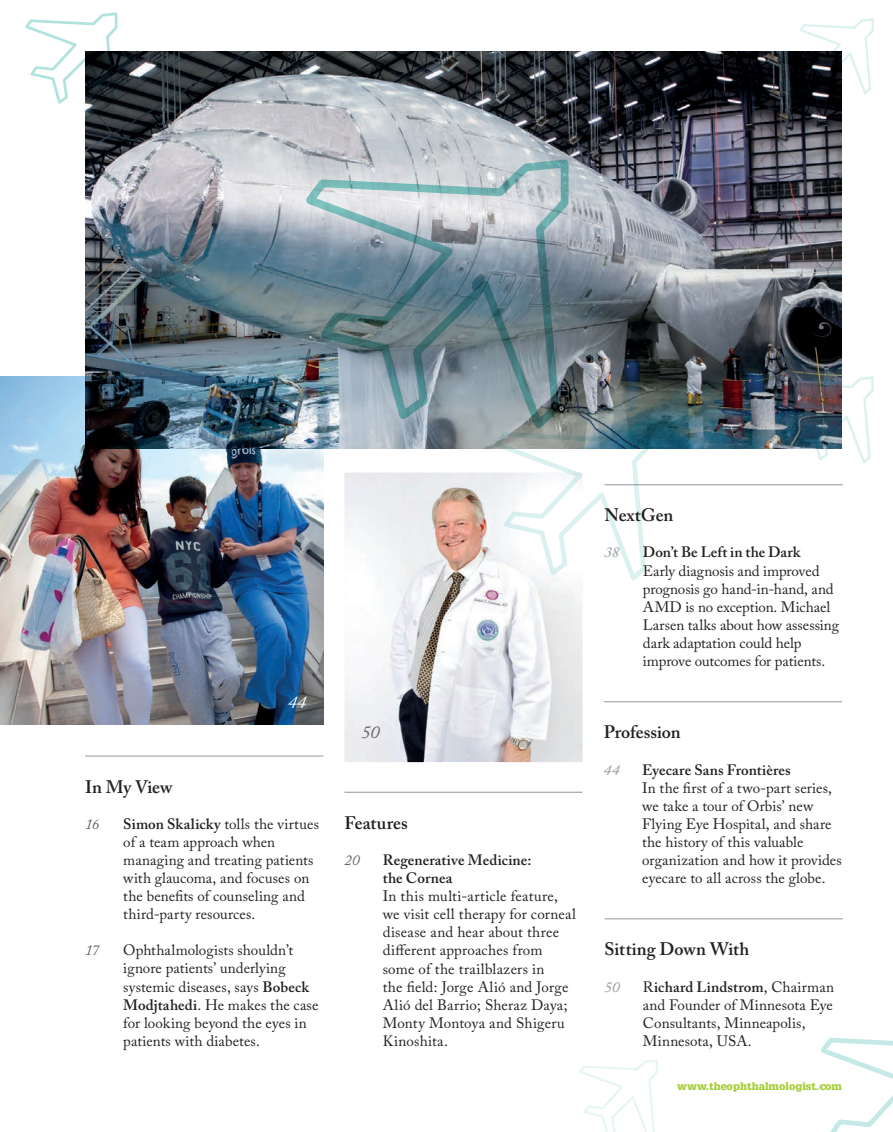
<style>
.page{position:relative;width:893px;height:1132px;background:#fff}
.page>*{position:absolute;margin:0;border:0;box-sizing:border-box;transform-origin:0 0}
.t1{font:600 18px "Adobe Caslon Pro";color:#231f20}
.t2{font:italic 18px "Adobe Caslon Pro";color:#636366}
.t3{font:italic 18px "Adobe Caslon Pro";color:#fff}
.t4{font:15px/18px "Adobe Caslon Pro";letter-spacing:.005em;color:#231f20}
.t5{font:600 15px/18.1px "Adobe Caslon Pro";letter-spacing:.005em;color:#231f20}
.t6{font:italic 15px "Adobe Caslon Pro";color:#939598}
.t7{font:italic 15px "Adobe Caslon Pro";color:#636366}
.t8{font:900 10.5px "Glypha LT Std";color:#a6ce39}
.s1{font-weight:600}
</style>
<div class="page">
<hr style="left:605px;top:484px;width:238px;height:1px;background:#939598">
<hr style="left:605px;top:918px;width:238px;height:1px;background:#939598">
<hr style="left:604px;top:701px;width:238px;height:1px;background:#939598">
<img style="left:344px;top:472px;width:239px;height:289px">
<img style="left:85px;top:51px;width:757px;height:398px">
<img style="left:0;top:376px;width:323px;height:348px">
<hr style="left:85px;top:755px;width:238px;height:1px;background:#939598">
<hr style="left:344px;top:791px;width:239px;height:1px;background:#939598">
<svg style="left:305px;top:159px;width:264px;height:269px;background:#8b9ea7"></svg>
<img style="left:788px;top:376px;width:86px;height:87px">
<svg style="left:494px;top:420px;width:157px;height:160px"></svg>
<svg style="left:25px;top:12px;width:93px;height:95px"></svg>
<svg style="left:799px;top:18px;width:75px;height:76px"></svg>
<svg style="left:820px;top:1037px;width:73px;height:94px"></svg>
<svg style="left:579px;top:1059px;width:79px;height:72px"></svg>
<p class="t3" style="left:288px;top:691px;width:19px">44</p>
<p class="t1" style="left:85px;top:775px;width:89px">In My View</p>
<p class="t7" style="left:85px;top:814px;width:16px">16</p>
<p class="t4" style="left:123px;top:814px;width:197px"><span class="s1">Simon Skalicky</span> tolls the virtues of a team approach when managing and treating patients with glaucoma, and focuses on the benefits of counseling and third-party resources.</p>
<p class="t7" style="left:85px;top:941px;width:16px">17</p>
<p class="t4" style="left:123px;top:940px;width:197px">Ophthalmologists shouldn’t ignore patients’ underlying systemic diseases, says <span class="s1">Bobeck<br>Modjtahedi</span>. He makes the case for looking beyond the eyes in patients with diabetes.</p>
<p class="t2" style="left:361px;top:721px;width:19px">50</p>
<p class="t1" style="left:344px;top:811px;width:65px">Features</p>
<p class="t7" style="left:344px;top:850px;width:17px">20</p>
<p class="t5" style="left:383px;top:850px;width:150px">Regenerative Medicine: the Cornea</p>
<p class="t4" style="left:383px;top:886px;width:195px">In this multi-article feature, we visit cell therapy for corneal disease and hear about three different approaches from some of the trailblazers in<br>the field: Jorge Alió and Jorge<br>Alió del Barrio; Sheraz Daya;<br>Monty Montoya and Shigeru<br>Kinoshita.</p>
<p class="t1" style="left:605px;top:504px;width:70px">NextGen</p>
<p class="t6" style="left:605px;top:543px;width:16px">38</p>
<p class="t5" style="left:643px;top:543px;width:159px">Don’t Be Left in the Dark</p>
<p class="t4" style="left:643px;top:561px;width:198px">Early diagnosis and improved prognosis go hand-in-hand, and<br>AMD is no exception. Michael<br>Larsen talks about how assessing dark adaptation could help improve outcomes for patients.</p>
<p class="t1" style="left:604px;top:721px;width:78px">Profession</p>
<p class="t6" style="left:604px;top:760px;width:17px">44</p>
<p class="t5" style="left:642px;top:760px;width:150px">Eyecare Sans Frontières</p>
<p class="t4" style="left:642px;top:778px;width:201px">In the first of a two-part series, we take a tour of Orbis’ new<br>Flying Eye Hospital, and share the history of this valuable organization and how it provides eyecare to all across the globe.</p>
<p class="t1" style="left:605px;top:938px;width:146px">Sitting Down With</p>
<p class="t6" style="left:605px;top:977px;width:16px">50</p>
<p class="t4" style="left:643px;top:976px;width:193px">R<span class="s1">ichard Lindstrom</span>, Chairman and Founder of Minnesota Eye<br>Consultants, Minneapolis,<br>Minnesota, USA.</p>
<p class="t8" style="left:677px;top:1078px;width:166px">www.theophthalmologist.com</p>
</div>
